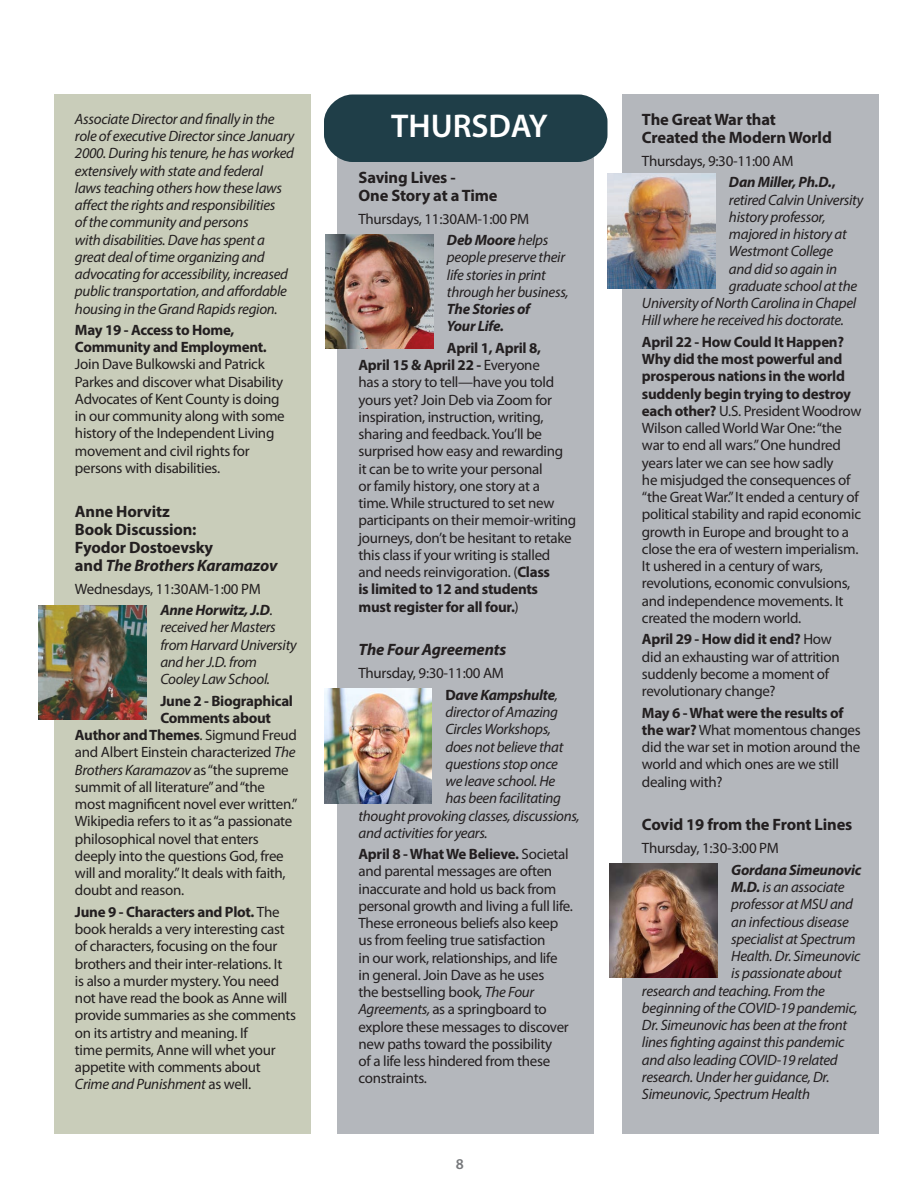
<style>
.page{position:relative;width:918px;height:1188px;background:#fff}
.page>*{position:absolute;margin:0;border:0;box-sizing:border-box;transform-origin:0 0}
.t1{font:600 33px "Myriad Pro";color:#fff}
.t2{font:700 16.5px/18px "Myriad Pro";letter-spacing:-.01em;color:#231f20}
.t3{font:italic 700 16.5px "Myriad Pro";letter-spacing:-.01em;color:#231f20}
.t4{font:15px/17.2px "Myriad Pro";letter-spacing:-.02em;color:#231f20}
.t5{font:italic 15px/17.2px "Myriad Pro";letter-spacing:-.02em;color:#231f20}
.t6{font:700 15px/17.2px "Myriad Pro";letter-spacing:-.02em;color:#231f20}
.t7{font:italic 700 15px/17.2px "Myriad Pro";letter-spacing:-.02em;color:#231f20}
.t8{font:600 15px "Myriad Pro";color:#76787b}
.s1{font-style:italic}
.s2{font-weight:700;font-style:italic}
.s3{font-weight:400}
.s4{font-style:normal}
.s5{font-weight:700}
</style>
<div class="page">
<div style="left:54px;top:94px;width:256px;height:1040px;background:#c9cdba"></div>
<div style="left:338px;top:128px;width:256px;height:1006px;background:#b4b7bc"></div>
<div style="left:622px;top:94px;width:257px;height:1040px;background:#b4b7bc"></div>
<div style="left:324px;top:94px;width:284px;height:68px;background:#1f3e48;border-radius:28px"></div>
<img style="left:39px;top:605px;width:108px;height:115px">
<img style="left:326px;top:234px;width:108px;height:115px">
<img style="left:324px;top:688px;width:108px;height:115px">
<img style="left:608px;top:174px;width:108px;height:114px">
<img style="left:610px;top:863px;width:108px;height:115px">
<p class="t5" style="left:75px;top:110px;width:221px">Associate Director and finally in the role of executive Director since January 2000. During his tenure, he has worked extensively with state and federal<br>laws teaching others how these laws affect the rights and responsibilities<br>of the community and persons<br>with disabilities. Dave has spent a great deal of time organizing and advocating for accessibility, increased public transportation, and affordable housing in the Grand Rapids region.</p>
<p class="t6" style="left:75px;top:321px;width:193px">May 19 - Access to Home,<br>Community and Employment.</p>
<p class="t4" style="left:75px;top:356px;width:211px">Join Dave Bulkowski and Patrick<br>Parkes and discover what Disability<br>Advocates of Kent County is doing in our community along with some history of the Independent Living movement and civil rights for persons with disabilities.</p>
<p class="t2" style="left:75px;top:502px;width:204px">Anne Horvitz<br>Book Discussion:<br>Fyodor Dostoevsky<br>and <span class="s1">The Brothers Karamazov</span></p>
<p class="t4" style="left:160px;top:578px;width:114px;line-height:21.5px;text-indent:-85px">Wednesdays, 11:30AM-1:00 PM<br><span class="s2">Anne Horwitz, J.D</span><span class="s1">.</span></p>
<p class="t5" style="left:160px;top:619px;width:138px">received her Masters from Harvard University and her J.D. from<br>Cooley Law School.</p>
<p class="t6" style="left:160px;top:691px;width:134px">June 2 - Biographical</p>
<p class="t6" style="left:160px;top:709px;width:112px">Comments about</p>
<p class="t6" style="left:75px;top:726px;width:223px">Author and Themes<span class="s3">. Sigmund Freud</span></p>
<p class="t4" style="left:75px;top:744px;width:222px">and Albert Einstein characterized <span class="s1">The</span></p>
<p class="t5" style="left:75px;top:761px;width:215px">Brothers Karamazov <span class="s4">as “the supreme</span></p>
<p class="t4" style="left:75px;top:778px;width:192px">summit of all literature” and “the</p>
<p class="t4" style="left:75px;top:795px;width:224px">most magnificent novel ever written.”</p>
<p class="t4" style="left:75px;top:813px;width:219px">Wikipedia refers to it as “a passionate</p>
<p class="t4" style="left:75px;top:830px;width:185px">philosophical novel that enters</p>
<p class="t4" style="left:75px;top:847px;width:210px">deeply into the questions God, free</p>
<p class="t4" style="left:75px;top:864px;width:212px">will and morality.” It deals with faith,</p>
<p class="t4" style="left:75px;top:882px;width:111px">doubt and reason.</p>
<p class="t4" style="left:75px;top:903px;width:223px"><span class="s5">June 9 - Characters and Plot.</span> The book heralds a very interesting cast of characters, focusing on the four brothers and their inter-relations. It<br>is also a murder mystery. You need not have read the book as Anne will provide summaries as she comments on its artistry and meaning. If<br>time permits, Anne will whet your appetite with comments about <span class="s1">Crime and Punishment</span> as well.</p>
<h1 class="t1" style="left:391px;top:105px;width:158px">THURSDAY</h1>
<p class="t2" style="left:358px;top:167px;width:140px">Saving Lives -<br>One Story at a Time</p>
<p class="t4" style="left:447px;top:208px;width:103px;line-height:21.5px;text-indent:-88px">Thursdays, 11:30AM-1:00 PM<br><span class="s2">Deb Moore</span> <span class="s1">helps</span></p>
<p class="t5" style="left:447px;top:248px;width:123px">people preserve their life stories in print through her business,</p>
<p class="t7" style="left:447px;top:300px;width:85px">The Stories of<br>Your Life.</p>
<p class="t4" style="left:358px;top:339px;width:219px;text-indent:88px"><span class="s5">April 1, April 8,<br>April 15 &amp; April 22 -</span> Everyone<br>has a story to tell—have you told yours yet? Join Deb via Zoom for inspiration, instruction, writing, sharing and feedback. You’ll be surprised how easy and rewarding<br>it can be to write your personal<br>or family history, one story at a<br>time. While structured to set new participants on their memoir-writing journeys, don’t be hesitant to retake this class if your writing is stalled and needs reinvigoration. (<span class="s5">Class<br>is limited to 12 and students<br>must register for all four.</span>)</p>
<p class="t3" style="left:358px;top:639px;width:149px">The Four Agreements</p>
<p class="t4" style="left:445px;top:662px;width:114px;line-height:21.5px;text-indent:-87px">Thursday, 9:30-11:00 AM<br><span class="s5">D</span><span class="s2">ave Kampshulte</span><span class="s1">,</span></p>
<p class="t5" style="left:445px;top:703px;width:114px">director of Amazing</p>
<p class="t5" style="left:445px;top:720px;width:107px">Circles Workshops,</p>
<p class="t5" style="left:445px;top:738px;width:119px">does not believe that</p>
<p class="t5" style="left:445px;top:755px;width:114px">questions stop once</p>
<p class="t5" style="left:445px;top:772px;width:111px">we leave school. He</p>
<p class="t5" style="left:445px;top:789px;width:117px">has been facilitating</p>
<p class="t5" style="left:358px;top:807px;width:223px">thought provoking classes, discussions,</p>
<p class="t5" style="left:358px;top:824px;width:131px">and activities for years.</p>
<p class="t4" style="left:358px;top:845px;width:216px"><span class="s5">April 8 - What We Believe.</span> Societal and parental messages are often inaccurate and hold us back from personal growth and living a full life.<br>These erroneous beliefs also keep us from feeling true satisfaction<br>in our work, relationships, and life<br>in general. Join Dave as he uses<br>the bestselling book<span class="s1">, The Four<br>Agreements,</span> as a springboard to explore these messages to discover new paths toward the possibility<br>of a life less hindered from these constraints.</p>
<p class="t8" style="left:456px;top:1154px;width:10px">8</p>
<p class="t2" style="left:642px;top:110px;width:191px">The Great War that<br>Created the Modern World</p>
<p class="t4" style="left:729px;top:150px;width:108px;line-height:21.5px;text-indent:-87px">Thursdays, 9:30-11:00 AM<br><span class="s2">Dan Miller, Ph.D.</span><span class="s5">,</span></p>
<p class="t5" style="left:729px;top:191px;width:136px">retired Calvin University</p>
<p class="t5" style="left:729px;top:208px;width:98px">history professor,</p>
<p class="t5" style="left:729px;top:225px;width:119px">majored in history at</p>
<p class="t5" style="left:729px;top:243px;width:106px">Westmont College</p>
<p class="t5" style="left:729px;top:260px;width:110px">and did so again in</p>
<p class="t5" style="left:729px;top:277px;width:130px">graduate school at the</p>
<p class="t5" style="left:642px;top:294px;width:216px">University of North Carolina in Chapel</p>
<p class="t5" style="left:642px;top:312px;width:204px">Hill where he received his doctorate.</p>
<p class="t4" style="left:642px;top:333px;width:221px"><span class="s5">April 22 - How Could It Happen?<br>Why did the most powerful and prosperous nations in the world suddenly begin trying to destroy each other?</span> U.S. President Woodrow<br>Wilson called World War One: “the war to end all wars.” One hundred years later we can see how sadly<br>he misjudged the consequences of “the Great War.” It ended a century of political stability and rapid economic growth in Europe and brought to a close the era of western imperialism.<br>It ushered in a century of wars, revolutions, economic convulsions, and independence movements. It created the modern world.</p>
<p class="t4" style="left:642px;top:630px;width:199px"><span class="s5">April 29 - How did it end?</span> How did an exhausting war of attrition suddenly become a moment of revolutionary change?</p>
<p class="t4" style="left:642px;top:704px;width:220px"><span class="s5">May 6 - What were the results of the war?</span> What momentous changes did the war set in motion around the world and which ones are we still dealing with?</p>
<p class="t2" style="left:642px;top:815px;width:212px">Covid 19 from the Front Lines</p>
<p class="t4" style="left:642px;top:839px;width:138px">Thursday, 1:30-3:00 PM</p>
<p class="t7" style="left:731px;top:861px;width:132px">Gordana Simeunovic</p>
<p class="t5" style="left:731px;top:878px;width:115px"><span class="s5">M.D.</span> is an associate</p>
<p class="t5" style="left:731px;top:895px;width:123px">professor at MSU and</p>
<p class="t5" style="left:731px;top:913px;width:119px">an infectious disease</p>
<p class="t5" style="left:731px;top:930px;width:126px">specialist at Spectrum</p>
<p class="t5" style="left:731px;top:947px;width:131px">Health. Dr. Simeunovic</p>
<p class="t5" style="left:731px;top:964px;width:112px">is passionate about</p>
<p class="t5" style="left:642px;top:982px;width:185px">research and teaching. From the</p>
<p class="t5" style="left:642px;top:999px;width:217px">beginning of the COVID-19 pandemic,</p>
<p class="t5" style="left:642px;top:1016px;width:207px">Dr. Simeunovic has been at the front</p>
<p class="t5" style="left:642px;top:1033px;width:204px">lines fighting against this pandemic</p>
<p class="t5" style="left:642px;top:1051px;width:197px">and also leading COVID-19 related</p>
<p class="t5" style="left:642px;top:1068px;width:189px">research. Under her guidance, Dr.</p>
<p class="t5" style="left:642px;top:1085px;width:170px">Simeunovic, Spectrum Health</p>
</div>
